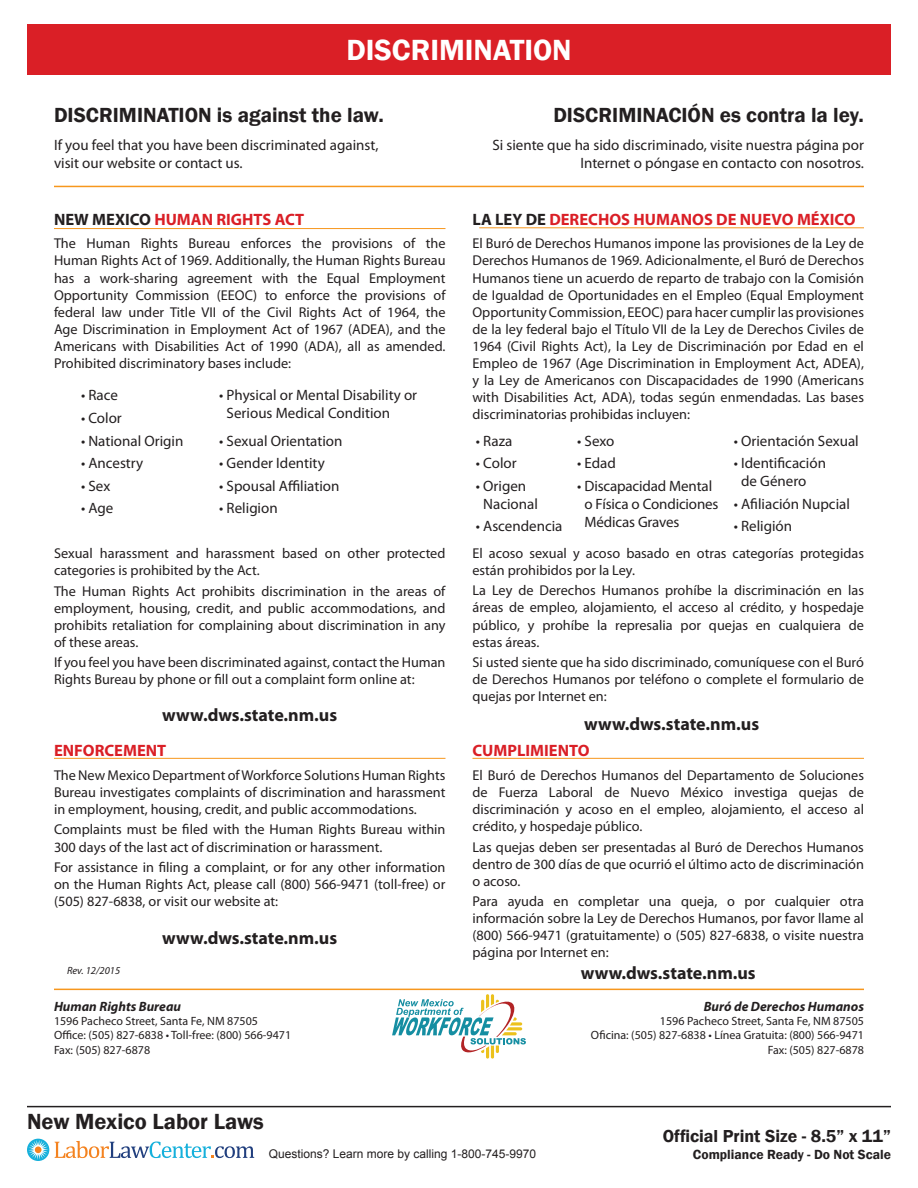
<style>
.page{position:relative;width:918px;height:1188px;background:#fff}
.page>*{position:absolute;margin:0;border:0;box-sizing:border-box;transform-origin:0 0}
.t1{font:600 30px "Franklin Gothic";color:#fff}
.t2{font:600 22.5px "Franklin Gothic";color:#231f20}
.t3{font:600 21px "Franklin Gothic";color:#231f20}
.t4{font:700 18px "Myriad Pro";color:#231f20}
.t5{font:600 17.85px "Franklin Gothic";color:#231f20}
.t6{font:700 16.5px "Myriad Pro";color:#da1f26}
.t7{font:15px/18px "Myriad Pro";color:#231f20}
.t8{font:14.25px/17.1px "Myriad Pro";color:#231f20;text-align:justify}
.t9{font:600 13.65px "Franklin Gothic";color:#231f20}
.t10{font:italic 700 13.5px "Myriad Pro";color:#231f20}
.t11{font:12px "Myriad Pro";color:#231f20}
.t12{font:12px "Arial";color:#231f20}
.t13{font:italic 10.5px "Myriad Pro";color:#231f20}
.s1{color:#231f20}
</style>
<div class="page">
<hr style="left:27px;top:1106px;width:864px;height:1px;background:#231f20">
<svg style="left:27px;top:1139px;width:22px;height:22px"></svg>
<div style="left:35px;top:1146px;width:7px;height:7px;background:#f58320;border-radius:50%"></div>
<svg style="left:55px;top:1141px;width:199px;height:17px"></svg>
<div style="left:27px;top:24px;width:864px;height:50px;background:#da1f26"></div>
<svg style="left:392px;top:994px;width:134px;height:65px"></svg>
<hr style="left:54px;top:989px;width:810px;height:1px;background:#f7971d">
<hr style="left:54px;top:186px;width:810px;height:1px;background:#f7971d">
<hr style="left:54px;top:228px;width:392px;height:1px;background:#f7971d">
<hr style="left:479px;top:227px;width:385px;height:1px;background:#f7971d">
<hr style="left:54px;top:758px;width:392px;height:1px;background:#f7971d">
<hr style="left:472px;top:758px;width:392px;height:1px;background:#f7971d">
<p class="t1" style="left:346px;top:31px;width:227px">DISCRIMINATION</p>
<p class="t3" style="left:54px;top:102px;width:331px">DISCRIMINATION is against the law.</p>
<p class="t7" style="left:54px;top:136px;width:326px">If you feel that you have been discriminated against, visit our website or contact us.</p>
<p class="t6" style="left:54px;top:208px;width:252px"><span class="s1">NEW MEXICO</span> HUMAN RIGHTS ACT</p>
<p class="t8" style="left:54px;top:235px;width:393px">The Human Rights Bureau enforces the provisions of the Human Rights Act of 1969. Additionally, the Human Rights Bureau has a work-sharing agreement with the Equal Employment Opportunity Commission (EEOC) to enforce the provisions of federal law under Title VII of the Civil Rights Act of 1964, the Age Discrimination in Employment Act of 1967 (ADEA), and the Americans with Disabilities Act of 1990 (ADA), all as amended.<br>Prohibited discriminatory bases include:</p>
<p class="t7" style="left:81px;top:386px;width:39px">• Race</p>
<p class="t7" style="left:227px;top:386px;width:192px;text-indent:-7px">• Physical or Mental Disability or<br>Serious Medical Condition</p>
<p class="t7" style="left:81px;top:409px;width:42px">• Color</p>
<p class="t7" style="left:81px;top:431px;width:104px">• National Origin</p>
<p class="t7" style="left:219px;top:431px;width:125px">• Sexual Orientation</p>
<p class="t7" style="left:81px;top:454px;width:64px">• Ancestry</p>
<p class="t7" style="left:219px;top:454px;width:107px">• Gender Identity</p>
<p class="t7" style="left:81px;top:477px;width:31px">• Sex</p>
<p class="t7" style="left:219px;top:477px;width:122px">• Spousal Affiliation</p>
<p class="t7" style="left:81px;top:499px;width:34px">• Age</p>
<p class="t7" style="left:219px;top:499px;width:60px">• Religion</p>
<p class="t8" style="left:54px;top:545px;width:393px">Sexual harassment and harassment based on other protected categories is prohibited by the Act.</p>
<p class="t8" style="left:54px;top:582px;width:393px">The Human Rights Act prohibits discrimination in the areas of employment, housing, credit, and public accommodations, and prohibits retaliation for complaining about discrimination in any of these areas.</p>
<p class="t8" style="left:54px;top:654px;width:393px">If you feel you have been discriminated against, contact the Human<br>Rights Bureau by phone or fill out a complaint form online at:</p>
<p class="t4" style="left:162px;top:703px;width:177px">www.dws.state.nm.us</p>
<p class="t6" style="left:54px;top:740px;width:114px">ENFORCEMENT</p>
<p class="t8" style="left:54px;top:766px;width:393px">The New Mexico Department of Workforce Solutions Human Rights Bureau investigates complaints of discrimination and harassment in employment, housing, credit, and public accommodations.</p>
<p class="t8" style="left:54px;top:821px;width:393px">Complaints must be filed with the Human Rights Bureau within<br>300 days of the last act of discrimination or harassment.</p>
<p class="t8" style="left:54px;top:858px;width:393px">For assistance in filing a complaint, or for any other information on the Human Rights Act, please call (800) 566-9471 (toll-free) or (505) 827-6838, or visit our website at:</p>
<p class="t13" style="left:67px;top:964px;width:55px">Rev. 12/2015</p>
<p class="t4" style="left:162px;top:927px;width:177px">www.dws.state.nm.us</p>
<p class="t10" style="left:54px;top:997px;width:129px">Human Rights Bureau</p>
<p class="t11" style="left:54px;top:1014px;width:206px">1596 Pacheco Street, Santa Fe, NM 87505</p>
<p class="t11" style="left:54px;top:1028px;width:239px">Office: (505) 827-6838 • Toll-free: (800) 566-9471</p>
<p class="t11" style="left:54px;top:1042px;width:98px">Fax: (505) 827-6878</p>
<p class="t3" style="left:553px;top:102px;width:312px">DISCRIMINACIÓN es contra la ley.</p>
<p class="t7" style="left:492px;top:136px;width:373px;text-align:right">Si siente que ha sido discriminado, visite nuestra página por<br>Internet o póngase en contacto con nosotros.</p>
<p class="t6" style="left:472px;top:208px;width:385px"><span class="s1">LA LEY DE</span> DERECHOS HUMANOS DE NUEVO MÉXICO</p>
<p class="t8" style="left:472px;top:235px;width:393px">El Buró de Derechos Humanos impone las provisiones de la Ley de Derechos Humanos de 1969. Adicionalmente, el Buró de Derechos Humanos tiene un acuerdo de reparto de trabajo con la Comisión de Igualdad de Oportunidades en el Empleo (Equal Employment Opportunity Commission, EEOC) para hacer cumplir las provisiones de la ley federal bajo el Título VII de la Ley de Derechos Civiles de 1964 (Civil Rights Act), la Ley de Discriminación por Edad en el Empleo de 1967 (Age Discrimination in Employment Act, ADEA), y la Ley de Americanos con Discapacidades de 1990 (Americans with Disabilities Act, ADA), todas según enmendadas. Las bases discriminatorias prohibidas incluyen:</p>
<p class="t7" style="left:476px;top:431px;width:38px">• Raza</p>
<p class="t7" style="left:577px;top:431px;width:39px">• Sexo</p>
<p class="t7" style="left:734px;top:431px;width:127px">• Orientación Sexual</p>
<p class="t7" style="left:476px;top:454px;width:42px">• Color</p>
<p class="t7" style="left:577px;top:454px;width:40px">• Edad</p>
<p class="t7" style="left:741px;top:454px;width:86px;text-indent:-7px">• Identificación de Género</p>
<p class="t7" style="left:734px;top:494px;width:118px">• Afiliación Nupcial</p>
<p class="t7" style="left:483px;top:477px;width:56px;text-indent:-7px">• Origen<br>Nacional</p>
<p class="t7" style="left:585px;top:477px;width:135px;text-indent:-7px">• Discapacidad Mental o Física o Condiciones<br>Médicas Graves</p>
<p class="t7" style="left:476px;top:517px;width:88px">• Ascendencia</p>
<p class="t7" style="left:734px;top:517px;width:60px">• Religión</p>
<p class="t8" style="left:472px;top:544px;width:393px">El acoso sexual y acoso basado en otras categorías protegidas están prohibidos por la Ley.</p>
<p class="t8" style="left:472px;top:582px;width:393px">La Ley de Derechos Humanos prohíbe la discriminación en las áreas de empleo, alojamiento, el acceso al crédito, y hospedaje público, y prohíbe la represalia por quejas en cualquiera de estas áreas.</p>
<p class="t8" style="left:472px;top:653px;width:393px">Si usted siente que ha sido discriminado, comuníquese con el Buró de Derechos Humanos por teléfono o complete el formulario de quejas por Internet en:</p>
<p class="t4" style="left:584px;top:712px;width:177px">www.dws.state.nm.us</p>
<p class="t6" style="left:472px;top:740px;width:119px">CUMPLIMIENTO</p>
<p class="t8" style="left:472px;top:766px;width:393px">El Buró de Derechos Humanos del Departamento de Soluciones de Fuerza Laboral de Nuevo México investiga quejas de discriminación y acoso en el empleo, alojamiento, el acceso al crédito, y hospedaje público.</p>
<p class="t8" style="left:472px;top:838px;width:393px">Las quejas deben ser presentadas al Buró de Derechos Humanos dentro de 300 días de que ocurrió el último acto de discriminación o acoso.</p>
<p class="t8" style="left:472px;top:893px;width:393px">Para ayuda en completar una queja, o por cualquier otra información sobre la Ley de Derechos Humanos, por favor llame al (800) 566-9471 (gratuitamente) o (505) 827-6838, o visite nuestra página por Internet en:</p>
<p class="t4" style="left:581px;top:962px;width:177px">www.dws.state.nm.us</p>
<p class="t10" style="left:704px;top:997px;width:162px">Buró de Derechos Humanos</p>
<p class="t11" style="left:660px;top:1014px;width:206px">1596 Pacheco Street, Santa Fe, NM 87505</p>
<p class="t11" style="left:591px;top:1028px;width:275px">Oficina: (505) 827-6838 • Línea Gratuita: (800) 566-9471</p>
<p class="t11" style="left:768px;top:1042px;width:98px">Fax: (505) 827-6878</p>
<h2 class="t2" style="left:27px;top:1107px;width:238px">New Mexico Labor Laws</h2>
<p class="t12" style="left:269px;top:1146px;width:269px">Questions? Learn more by calling 1-800-745-9970</p>
<p class="t5" style="left:663px;top:1125px;width:230px">Official Print Size - 8.5” x 11”</p>
<p class="t9" style="left:693px;top:1146px;width:200px">Compliance Ready - Do Not Scale</p>
</div>
